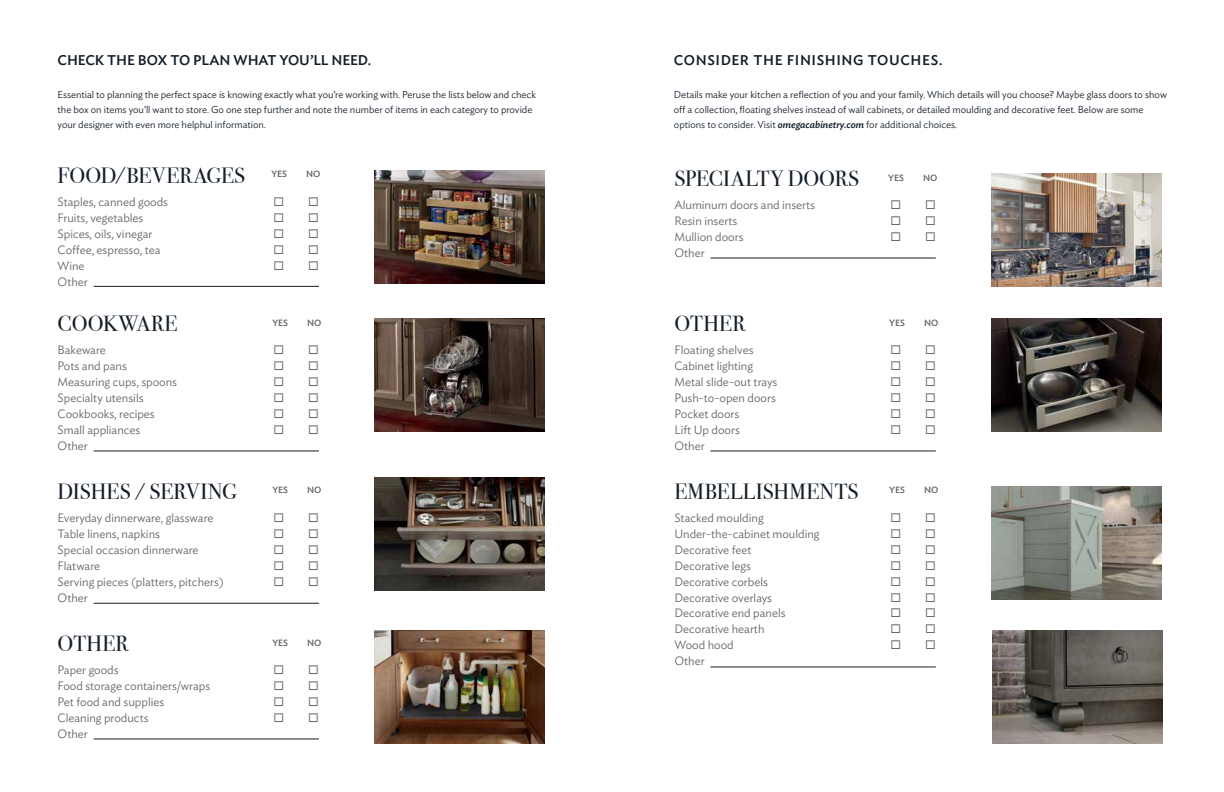
<style>
.page{position:relative;width:1224px;height:792px;background:#fff}
.page>*{position:absolute;margin:0;border:0;box-sizing:border-box;transform-origin:0 0}
.t1{font:22px "Bodoni Svty Two ITCTT";letter-spacing:.01em;color:#131e29}
.t2{font:500 14px "Ideal Sans";letter-spacing:-.01em;color:#131e29}
.t3{font:500 14px "Ideal Sans";letter-spacing:.035em;color:#131e29}
.t4{font:300 12px "Ideal Sans";color:#636466}
.t5{font:300 10px/15px "Ideal Sans";color:#131e29}
.t6{font:500 9px "Ideal Sans";color:#636466}
.s1{font-weight:500;font-style:italic}
</style>
<div class="page">
<img style="left:374px;top:170px;width:170px;height:113px">
<img style="left:374px;top:318px;width:170px;height:113px">
<img style="left:374px;top:478px;width:170px;height:113px">
<img style="left:374px;top:631px;width:170px;height:113px">
<hr style="left:94px;top:286px;width:225px;height:1px;background:#131e29">
<hr style="left:94px;top:451px;width:225px;height:1px;background:#131e29">
<hr style="left:94px;top:603px;width:225px;height:1px;background:#131e29">
<hr style="left:94px;top:739px;width:225px;height:1px;background:#131e29">
<img style="left:991px;top:174px;width:170px;height:113px">
<img style="left:991px;top:318px;width:170px;height:113px">
<img style="left:991px;top:486px;width:170px;height:113px">
<hr style="left:710px;top:258px;width:226px;height:1px;background:#131e29">
<hr style="left:710px;top:451px;width:226px;height:1px;background:#131e29">
<hr style="left:710px;top:667px;width:226px;height:1px;background:#131e29">
<img style="left:992px;top:631px;width:170px;height:113px">
<p class="t2" style="left:58px;top:50px;width:315px">CHECK THE BOX TO PLAN WHAT YOU’LL NEED.</p>
<p class="t5" style="left:58px;top:86px;width:480px">Essential to planning the perfect space is knowing exactly what you’re working with. Peruse the lists below and check the box on items you’ll want to store. Go one step further and note the number of items in each category to provide your designer with even more helphul information.</p>
<h1 class="t1" style="left:58px;top:157px;width:189px">FOOD/BEVERAGES</h1>
<p class="t4" style="left:58px;top:192px;width:112px">Staples, canned goods</p>
<p class="t4" style="left:58px;top:208px;width:87px">Fruits, vegetables</p>
<p class="t4" style="left:58px;top:224px;width:96px">Spices, oils, vinegar</p>
<p class="t4" style="left:58px;top:240px;width:104px">Coffee, espresso, tea</p>
<p class="t4" style="left:58px;top:256px;width:28px">Wine</p>
<p class="t4" style="left:58px;top:272px;width:32px">Other</p>
<h1 class="t1" style="left:58px;top:305px;width:121px">COOKWARE</h1>
<p class="t4" style="left:58px;top:340px;width:50px">Bakeware</p>
<p class="t4" style="left:58px;top:356px;width:71px">Pots and pans</p>
<p class="t4" style="left:58px;top:372px;width:121px">Measuring cups, spoons</p>
<p class="t4" style="left:58px;top:388px;width:87px">Specialty utensils</p>
<p class="t4" style="left:58px;top:404px;width:99px">Cookbooks, recipes</p>
<p class="t4" style="left:58px;top:420px;width:84px">Small appliances</p>
<p class="t4" style="left:58px;top:436px;width:32px">Other</p>
<h1 class="t1" style="left:58px;top:473px;width:181px">DISHES / SERVING</h1>
<p class="t4" style="left:58px;top:508px;width:157px">Everyday dinnerware, glassware</p>
<p class="t4" style="left:58px;top:524px;width:104px">Table linens, napkins</p>
<p class="t4" style="left:58px;top:540px;width:143px">Special occasion dinnerware</p>
<p class="t4" style="left:58px;top:556px;width:44px">Flatware</p>
<p class="t4" style="left:58px;top:572px;width:168px">Serving pieces (platters, pitchers)</p>
<p class="t4" style="left:58px;top:588px;width:32px">Other</p>
<h1 class="t1" style="left:58px;top:626px;width:72px">OTHER</h1>
<p class="t4" style="left:58px;top:661px;width:63px">Paper goods</p>
<p class="t4" style="left:58px;top:677px;width:154px">Food storage containers/wraps</p>
<p class="t4" style="left:58px;top:693px;width:108px">Pet food and supplies</p>
<p class="t4" style="left:58px;top:709px;width:93px">Cleaning products</p>
<p class="t4" style="left:58px;top:725px;width:32px">Other</p>
<p class="t6" style="left:271px;top:167px;width:17px">YES</p>
<p class="t6" style="left:306px;top:167px;width:16px">NO</p>
<p class="t6" style="left:272px;top:316px;width:17px">YES</p>
<p class="t6" style="left:307px;top:316px;width:16px">NO</p>
<p class="t6" style="left:272px;top:483px;width:17px">YES</p>
<p class="t6" style="left:307px;top:483px;width:16px">NO</p>
<p class="t6" style="left:272px;top:636px;width:17px">YES</p>
<p class="t6" style="left:307px;top:636px;width:16px">NO</p>
<p class="t3" style="left:674px;top:50px;width:270px">CONSIDER THE FINISHING TOUCHES.</p>
<p class="t5" style="left:674px;top:86px;width:495px">Details make your kitchen a reflection of you and your family. Which details will you choose? Maybe glass doors to show off a collection, floating shelves instead of wall cabinets, or detailed moulding and decorative feet. Below are some options to consider. Visit <span class="s1">omegacabinetry.com</span> for additional choices.</p>
<h1 class="t1" style="left:674px;top:161px;width:186px">SPECIALTY DOORS</h1>
<p class="t4" style="left:674px;top:196px;width:142px">Aluminum doors and inserts</p>
<p class="t4" style="left:674px;top:212px;width:64px">Resin inserts</p>
<p class="t4" style="left:674px;top:228px;width:71px">Mullion doors</p>
<p class="t4" style="left:674px;top:244px;width:32px">Other</p>
<h1 class="t1" style="left:674px;top:305px;width:72px">OTHER</h1>
<p class="t4" style="left:674px;top:340px;width:81px">Floating shelves</p>
<p class="t4" style="left:674px;top:356px;width:80px">Cabinet lighting</p>
<p class="t4" style="left:674px;top:372px;width:104px">Metal slide-out trays</p>
<p class="t4" style="left:674px;top:388px;width:103px">Push-to-open doors</p>
<p class="t4" style="left:674px;top:404px;width:66px">Pocket doors</p>
<p class="t4" style="left:674px;top:420px;width:67px">Lift Up doors</p>
<p class="t4" style="left:674px;top:436px;width:32px">Other</p>
<h1 class="t1" style="left:674px;top:473px;width:186px">EMBELLISHMENTS</h1>
<p class="t4" style="left:674px;top:508px;width:91px">Stacked moulding</p>
<p class="t4" style="left:674px;top:524px;width:147px">Under-the-cabinet moulding</p>
<p class="t4" style="left:674px;top:540px;width:79px">Decorative feet</p>
<p class="t4" style="left:674px;top:556px;width:78px">Decorative legs</p>
<p class="t4" style="left:674px;top:572px;width:95px">Decorative corbels</p>
<p class="t4" style="left:674px;top:588px;width:99px">Decorative overlays</p>
<p class="t4" style="left:674px;top:604px;width:113px">Decorative end panels</p>
<p class="t4" style="left:674px;top:620px;width:92px">Decorative hearth</p>
<p class="t4" style="left:674px;top:636px;width:61px">Wood hood</p>
<p class="t4" style="left:674px;top:652px;width:32px">Other</p>
<p class="t6" style="left:888px;top:171px;width:17px">YES</p>
<p class="t6" style="left:923px;top:171px;width:16px">NO</p>
<p class="t6" style="left:889px;top:316px;width:17px">YES</p>
<p class="t6" style="left:924px;top:316px;width:16px">NO</p>
<p class="t6" style="left:889px;top:483px;width:17px">YES</p>
<p class="t6" style="left:924px;top:483px;width:16px">NO</p>
</div>
